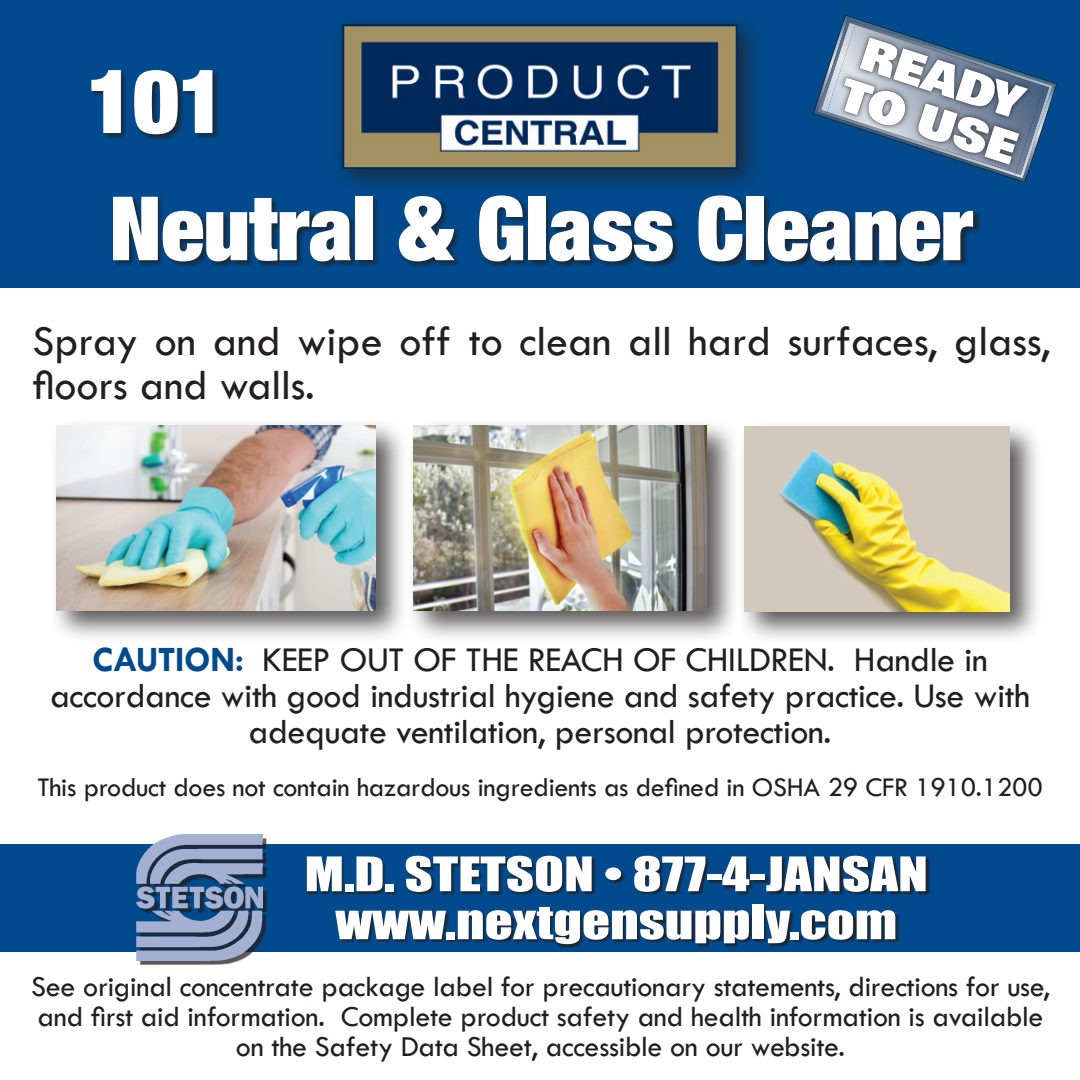
<style>
.page{position:relative;width:1080px;height:1080px;background:#fff}
.page>*{position:absolute;margin:0;border:0;box-sizing:border-box;transform-origin:0 0}
.t1{font:900 88px "Context Reprise S Si";color:#fff}
.t2{font:44px/44px "Tw Cen";color:#231f20}
.t3{font:44px/48px "Impact";color:#fff;text-align:center;scale:1.25 1}
.t4{font:36px/36px "Tw Cen";letter-spacing:-.01em;color:#231f20;text-align:center}
.t5{font:30px/30px "Tw Cen";letter-spacing:-.01em;color:#231f20;text-align:center}
.t6{font:28px "Tw Cen";letter-spacing:-.01em;color:#231f20}
.s1{font-weight:700;color:#004a8d}
</style>
<div class="page">
<div style="left:0;top:0;width:1080px;height:288px;background:#004a8d"></div>
<div style="left:0;top:844px;width:1080px;height:108px;background:#004a8d"></div>
<div style="left:114px;top:194px;width:867px;height:75px;background:#231f20;opacity:.75"></div>
<div style="left:330px;top:12px;width:436px;height:185px;background:#231f20;opacity:.75"></div>
<img style="left:342px;top:24px;width:396px;height:144px">
<div style="left:91px;top:70px;width:129px;height:70px;background:#231f20;opacity:.75"></div>
<div style="left:48px;top:417px;width:360px;height:226px;background:#231f20;opacity:.75"></div>
<img style="left:57px;top:425px;width:318px;height:185px">
<div style="left:407px;top:417px;width:332px;height:226px;background:#231f20;opacity:.75"></div>
<img style="left:414px;top:425px;width:293px;height:185px">
<div style="left:738px;top:419px;width:305px;height:225px;background:#231f20;opacity:.75"></div>
<img style="left:744px;top:426px;width:265px;height:185px">
<div style="left:140px;top:838px;width:126px;height:127px;background:#231f20;opacity:.75"></div>
<img style="left:137px;top:835px;width:126px;height:126px">
<div style="left:306px;top:858px;width:624px;height:90px;background:#231f20;opacity:.85"></div>
<svg style="left:813px;top:15px;width:244px;height:168px"></svg>
<p class="t1" style="left:87px;top:45px;width:139px">101</p>
<p class="t1" style="left:109px;top:172px;width:866px">Neutral &amp; Glass Cleaner</p>
<p class="t2" style="left:32px;top:319px;width:1020px">Spray on and wipe off to clean all hard surfaces, glass, floors and walls.</p>
<p class="t4" style="left:50px;top:641px;width:982px"><span class="s1">CAUTION:</span> KEEP OUT OF THE REACH OF CHILDREN. Handle in accordance with good industrial hygiene and safety practice. Use with adequate ventilation, personal protection.</p>
<p class="t6" style="left:37px;top:770px;width:1007px">This product does not contain hazardous ingredients as defined in OSHA 29 CFR 1910.1200</p>
<p class="t3" style="left:305px;top:849px;width:500px">M.D. STETSON • 877-4-JANSAN www.nextgensupply.com</p>
<p class="t5" style="left:31px;top:971px;width:1020px">See original concentrate package label for precautionary statements, directions for use, and first aid information. Complete product safety and health information is available on the Safety Data Sheet, accessible on our website.</p>
</div>
